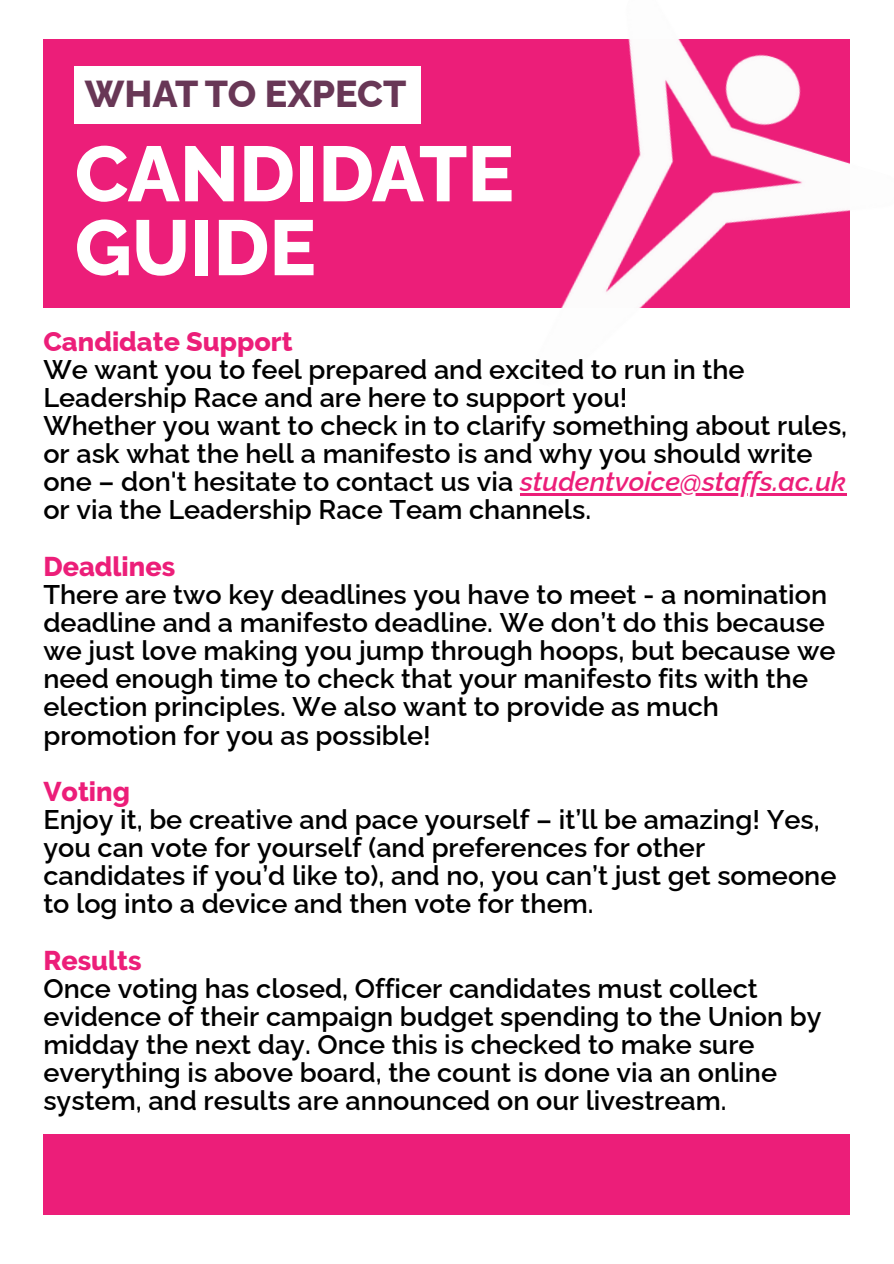
<style>
.page{position:relative;width:894px;height:1264px;background:#fff}
.page>*{position:absolute;margin:0;border:0;box-sizing:border-box;transform-origin:0 0}
.t1{font:800 77.85px/73.8px "Raleway";color:#fff}
.t2{font:800 37.5px "Raleway";color:#683756}
.t3{font:600 27px/28.2px "Raleway";color:#000}
.t4{font:800 27px "Raleway";color:#ec1e79}
.s1{font-style:italic;color:#ec1e79}
.s2{font-weight:800;color:#ec1e79}
</style>
<div class="page">
<div style="left:43px;top:40px;width:806px;height:268px;background:#ec1e79"></div>
<img style="left:515px;top:39px;width:335px;height:269px">
<div style="left:43px;top:1133px;width:806px;height:81px;background:#ec1e79"></div>
<div style="left:75px;top:66px;width:346px;height:58px;background:#fff"></div>
<hr style="left:520px;top:493px;width:325px;height:3px;background:#ec1e79">
<h2 class="t2" style="left:85px;top:72px;width:323px">WHAT TO EXPECT</h2>
<p class="t1" style="left:75px;top:137px;width:440px">CANDIDATE<br>GUIDE</p>
<h1 class="t4" style="left:43px;top:325px;width:251px">Candidate Support</h1>
<p class="t3" style="left:43px;top:355px;width:702px">We want you to feel prepared and excited to run in the<br>Leadership Race and are here to support you!</p>
<p class="t3" style="left:43px;top:411px;width:805px">Whether you want to check in to clarify something about rules, or ask what the hell a manifesto is and why you should write one – don't hesitate to contact us via <span class="s1">studentvoice@staffs.ac.uk</span></p>
<p class="t3" style="left:43px;top:482px;width:549px;line-height:56.2px">or via the Leadership Race Team channels.<br><span class="s2">Deadlines</span></p>
<p class="t3" style="left:43px;top:580px;width:785px">There are two key deadlines you have to meet - a nomination</p>
<p class="t3" style="left:43px;top:608px;width:793px">deadline and a manifesto deadline. We don’t do this because we just love making you jump through hoops, but because we</p>
<p class="t3" style="left:43px;top:664px;width:766px">need enough time to check that your manifesto fits with the election principles. We also want to provide as much promotion for you as possible!</p>
<p class="t4" style="left:43px;top:775px;width:88px">Voting</p>
<p class="t3" style="left:43px;top:805px;width:794px">Enjoy it, be creative and pace yourself – it’ll be amazing! Yes, you can vote for yourself (and preferences for other candidates if you’d like to), and no, you can’t just get someone to log into a device and then vote for them.</p>
<p class="t4" style="left:43px;top:944px;width:100px">Results</p>
<p class="t3" style="left:43px;top:974px;width:779px">Once voting has closed, Officer candidates must collect evidence of their campaign budget spending to the Union by midday the next day. Once this is checked to make sure everything is above board, the count is done via an online system, and results are announced on our livestream.</p>
</div>
